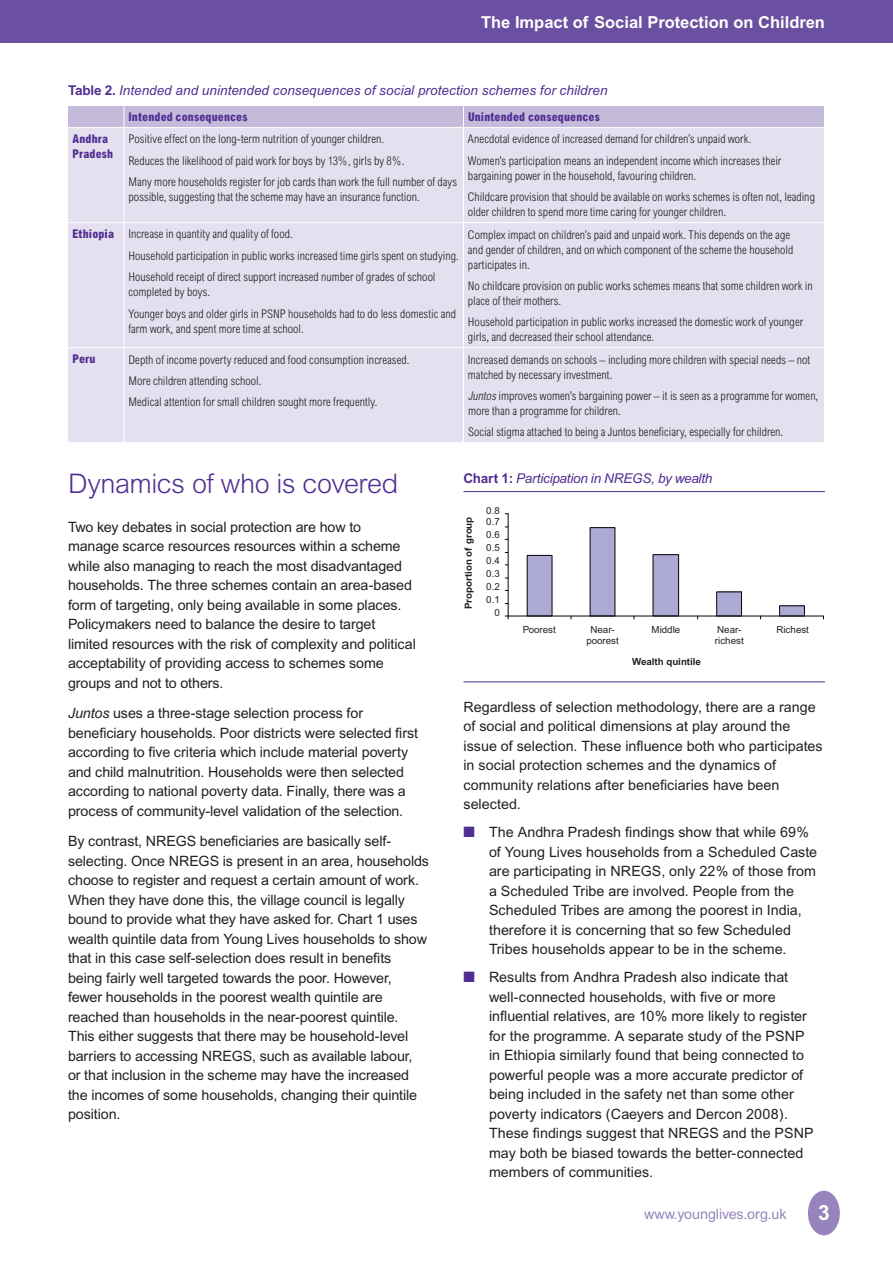
<style>
.page{position:relative;width:893px;height:1263px;background:#fff}
.page>*{position:absolute;margin:0;border:0;box-sizing:border-box;transform-origin:0 0}
.t1{font:300 27px "Arial";letter-spacing:-.02em;color:#502e92}
.t2{font:700 21px "Arial";color:#fff}
.t3{font:700 16.5px "Arial";color:#fff}
.t4{font:14.25px/19.5px "Arial";letter-spacing:-.005em;color:#231f20}
.t5{font:14.25px "Arial";color:#9784bd}
.t6{font:italic 13.5px "Arial";letter-spacing:.005em;color:#502e92}
.t7{font:italic 13.5px "Arial";letter-spacing:-.02em;color:#502e92}
.t8{font:300 condensed 12px/21.5px "Arial";letter-spacing:.005em;color:#231f20}
.t9{font:800 condensed 12px/15px "Arial";letter-spacing:.01em;color:#502e92}
.t10{font:9.75px/11.7px "Arial";color:#231f20;text-align:center}
.t11{font:700 9.75px "Arial";color:#231f20}
.s1{font-weight:700;font-style:normal}
.s2{font-weight:800;color:#502e92}
.s3{font-style:italic}
.s4{color:#502e92}
</style>
<div class="page">
<div style="left:0;top:0;width:893px;height:43px;background:#6b4fa0"></div>
<div style="left:808px;top:1191px;width:32px;height:44px;background:#9784bd;border-radius:50%"></div>
<hr style="left:463px;top:491px;width:362px;height:1px;background:#502e92">
<hr style="left:463px;top:681px;width:362px;height:1px;background:#502e92">
<div style="left:527px;top:555px;width:25px;height:61px;background:#acaad4"></div>
<div style="left:527px;top:555px;width:25px;height:61px;border:1px solid #050504"></div>
<div style="left:590px;top:528px;width:25px;height:88px;background:#acaad4"></div>
<div style="left:653px;top:555px;width:26px;height:61px;background:#acaad4"></div>
<div style="left:653px;top:554px;width:26px;height:62px;border:1px solid #050504"></div>
<div style="left:717px;top:592px;width:24px;height:24px;background:#acaad4"></div>
<div style="left:716px;top:591px;width:26px;height:25px;border:1px solid #050504"></div>
<div style="left:780px;top:606px;width:24px;height:10px;background:#acaad4"></div>
<div style="left:779px;top:605px;width:26px;height:11px;border:1px solid #050504"></div>
<hr style="left:508px;top:514px;width:1px;height:102px;background:#050504">
<hr style="left:508px;top:616px;width:315px;height:1px;background:#050504">
<div style="left:68px;top:128px;width:756px;height:314px;background:#e4e0ef"></div>
<hr style="left:124px;top:128px;width:1px;height:94px;background:#fff">
<hr style="left:463px;top:128px;width:1px;height:94px;background:#fff">
<hr style="left:68px;top:222px;width:56px;height:1px;background:#fff">
<hr style="left:124px;top:222px;width:339px;height:1px;background:#fff">
<hr style="left:124px;top:223px;width:1px;height:124px;background:#fff">
<hr style="left:463px;top:222px;width:362px;height:1px;background:#fff">
<hr style="left:463px;top:223px;width:1px;height:124px;background:#fff">
<hr style="left:68px;top:347px;width:56px;height:1px;background:#fff">
<hr style="left:124px;top:347px;width:339px;height:1px;background:#fff">
<hr style="left:124px;top:348px;width:1px;height:94px;background:#fff">
<hr style="left:463px;top:347px;width:362px;height:1px;background:#fff">
<hr style="left:463px;top:348px;width:1px;height:94px;background:#fff">
<div style="left:68px;top:106px;width:756px;height:21px;background:#c4bada"></div>
<p class="t3" style="left:481px;top:12px;width:345px">The Impact of Social Protection on Children</p>
<p class="t6" style="left:68px;top:82px;width:541px"><span class="s1">Table 2.</span> Intended and unintended consequences of social protection schemes for children</p>
<p class="t9" style="left:129px;top:109px;width:121px">Intended consequences</p>
<p class="t9" style="left:468px;top:109px;width:134px">Unintended consequences</p>
<p class="t9" style="left:73px;top:131px;width:42px">Andhra<br>Pradesh</p>
<p class="t8" style="left:129px;top:128px;width:330px">Positive effect on the long-term nutrition of younger children.<br>Reduces the likelihood of paid work for boys by 13%, girls by 8%.<br>Many more households register for job cards than work the full number of days</p>
<p class="t8" style="left:129px;top:186px;width:293px">possible, suggesting that the scheme may have an insurance function.</p>
<p class="t8" style="left:468px;top:129px;width:315px">Anecdotal evidence of increased demand for children’s unpaid work.<br>Women’s participation means an independent income which increases their</p>
<p class="t8" style="left:468px;top:165px;width:348px">bargaining power in the household, favouring children.<br>Childcare provision that should be available on works schemes is often not, leading</p>
<p class="t8" style="left:468px;top:201px;width:260px">older children to spend more time caring for younger children.</p>
<p class="t8" style="left:128px;top:223px;width:332px;text-indent:-56px"><span class="s2">Ethiopia</span> Increase in quantity and quality of food.<br>Household participation in public works increased time girls spent on studying.<br>Household receipt of direct support increased number of grades of school</p>
<p class="t8" style="left:128px;top:281px;width:329px">completed by boys.<br>Younger boys and older girls in PSNP households had to do less domestic and</p>
<p class="t8" style="left:128px;top:318px;width:177px">farm work, and spent more time at school.</p>
<p class="t8" style="left:468px;top:227px;width:327px;line-height:15px">Complex impact on children’s paid and unpaid work. This depends on the age and gender of children, and on which component of the scheme the household participates in.</p>
<p class="t8" style="left:468px;top:278px;width:346px;line-height:15px">No childcare provision on public works schemes means that some children work in place of their mothers.</p>
<p class="t8" style="left:468px;top:314px;width:337px;line-height:15px">Household participation in public works increased the domestic work of younger girls, and decreased their school attendance.</p>
<p class="t9" style="left:72px;top:351px;width:25px">Peru</p>
<p class="t8" style="left:128px;top:348px;width:282px">Depth of income poverty reduced and food consumption increased.<br>More children attending school.<br>Medical attention for small children sought more frequently.</p>
<p class="t8" style="left:468px;top:352px;width:344px;line-height:15px">Increased demands on schools – including more children with special needs – not matched by necessary investment.</p>
<p class="t8" style="left:468px;top:388px;width:352px;line-height:15px"><span class="s3">Juntos</span>improves women’s bargaining power – it is seen as a programme for women, more than a programme for children.</p>
<p class="t8" style="left:468px;top:421px;width:317px">Social stigma attached to being a Juntos beneficiary, especially for children.</p>
<h1 class="t1" style="left:68px;top:468px;width:332px">Dynamics of who is covered</h1>
<p class="t4" style="left:68px;top:517px;width:349px">Two key debates in social protection are how to<br>manage scarce resources resources within a scheme while also managing to reach the most disadvantaged households. The three schemes contain an area-based form of targeting, only being available in some places.<br>Policymakers need to balance the desire to target limited resources with the risk of complexity and political acceptability of providing access to schemes some groups and not to others.</p>
<p class="t4" style="left:68px;top:703px;width:352px"><span class="s3">Juntos</span> uses a three-stage selection process for beneficiary households. Poor districts were selected first according to five criteria which include material poverty and child malnutrition. Households were then selected according to national poverty data. Finally, there was a process of community-level validation of the selection.</p>
<p class="t4" style="left:68px;top:831px;width:362px">By contrast, NREGS beneficiaries are basically self&shy;selecting. Once NREGS is present in an area, households choose to register and request a certain amount of work.<br>When they have done this, the village council is legally bound to provide what they have asked for. Chart 1 uses wealth quintile data from Young Lives households to show that in this case self-selection does result in benefits being fairly well targeted towards the poor. However, fewer households in the poorest wealth quintile are reached than households in the near-poorest quintile.<br>This either suggests that there may be household-level barriers to accessing NREGS, such as available labour,<br>or that inclusion in the scheme may have the increased the incomes of some households, changing their quintile position.</p>
<p class="t7" style="left:463px;top:470px;width:250px"><span class="s1">Chart 1:</span> Participation in NREGS, by wealth</p>
<p class="t11" style="left:463px;top:609px;width:94px;rotate:-90deg">Proportion of group</p>
<p class="t10" style="left:486px;top:504px;width:15px">0.8</p>
<p class="t10" style="left:486px;top:516px;width:15px">0.7</p>
<p class="t10" style="left:486px;top:529px;width:15px">0.6</p>
<p class="t10" style="left:486px;top:542px;width:15px">0.5</p>
<p class="t10" style="left:486px;top:555px;width:15px">0.4</p>
<p class="t10" style="left:486px;top:568px;width:15px">0.3</p>
<p class="t10" style="left:486px;top:581px;width:15px">0.2</p>
<p class="t10" style="left:486px;top:594px;width:15px">0.1</p>
<p class="t10" style="left:494px;top:606px;width:7px">0</p>
<p class="t10" style="left:523px;top:623px;width:35px">Poorest</p>
<p class="t10" style="left:586px;top:623px;width:34px">Near&shy;poorest</p>
<p class="t10" style="left:717px;top:623px;width:26px">Near-</p>
<p class="t10" style="left:776px;top:623px;width:34px">Richest</p>
<p class="t10" style="left:652px;top:623px;width:30px">Middle</p>
<p class="t11" style="left:632px;top:656px;width:70px">Wealth quintile</p>
<p class="t10" style="left:715px;top:635px;width:30px">richest</p>
<p class="t4" style="left:463px;top:697px;width:361px">Regardless of selection methodology, there are a range of social and political dimensions at play around the issue of selection. These influence both who participates in social protection schemes and the dynamics of community relations after beneficiaries have been selected.</p>
<p class="t4" style="left:489px;top:822px;width:330px;text-indent:-26px"><span class="s4">■</span> The Andhra Pradesh findings show that while 69% of Young Lives households from a Scheduled Caste are participating in NREGS, only 22% of those from a Scheduled Tribe are involved. People from the Scheduled Tribes are among the poorest in India, therefore it is concerning that so few Scheduled Tribes households appear to be in the scheme.</p>
<p class="t4" style="left:489px;top:967px;width:326px;text-indent:-26px"><span class="s4">■</span> Results from Andhra Pradesh also indicate that well-connected households, with five or more influential relatives, are 10% more likely to register for the programme. A separate study of the PSNP in Ethiopia similarly found that being connected to powerful people was a more accurate predictor of being included in the safety net than some other poverty indicators (Caeyers and Dercon 2008).<br>These findings suggest that NREGS and the PSNP may both be biased towards the better-connected members of communities.</p>
<p class="t5" style="left:644px;top:1206px;width:144px">www.younglives.org.uk</p>
<h2 class="t2" style="left:818px;top:1200px;width:13px">3</h2>
</div>
